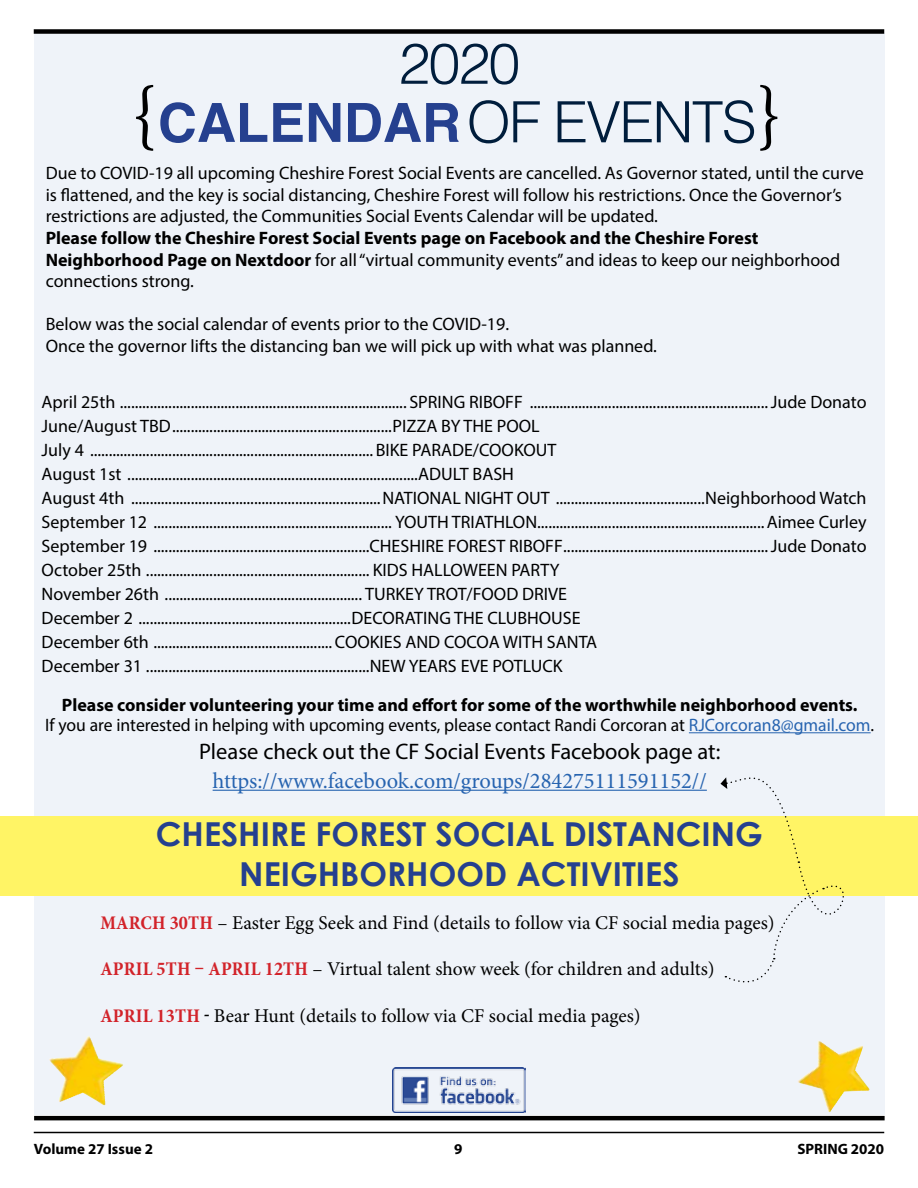
<style>
.page{position:relative;width:918px;height:1188px;background:#fff}
.page>*{position:absolute;margin:0;border:0;box-sizing:border-box;transform-origin:0 0}
.t1{font:300 57px "Helvetica";color:#001d3c}
.t2{font:700 54px "Helvetica";color:#25408f}
.t3{font:700 33px/39.6px "Century Gothic";color:#25408f;text-align:center}
.t4{font:22.5px "Minion Pro";color:#2764b0}
.t5{font:22.5px "Myriad Pro";color:#000}
.t6{font:19.5px "Minion Pro";color:#000}
.t7{font:18px/24px "Myriad Pro";color:#000}
.t8{font:700 18px/21.6px "Myriad Pro";color:#000;text-align:center}
.t9{font:700 15px "Myriad Pro";color:#000}
.s1{font-family:"Minion Pro";font-weight:400;font-size:75px;color:#000}
.s2{font-weight:300;font-size:57px;color:#001d3c}
.s3{font-weight:400}
.s4{font-weight:400;color:#2764b0}
.s5{font-weight:700;font-stretch:condensed;color:#d2232a}
.s6{font-weight:700;font-stretch:condensed}
</style>
<div class="page">
<hr style="left:34px;top:1132px;width:850px;height:1px;background:#000">
<div style="left:34px;top:34px;width:851px;height:1081px;background:#eff3f9"></div>
<hr style="left:689px;top:732px;width:182px;height:1px;background:#2764b0">
<hr style="left:213px;top:790px;width:494px;height:1px;background:#2764b0">
<hr style="left:34px;top:1116px;width:851px;height:4px;background:#000">
<div style="left:34px;top:29px;width:850px;height:5px;background:#000"></div>
<img style="left:393px;top:1067px;width:133px;height:46px">
<img style="left:798px;top:1041px;width:72px;height:71px">
<img style="left:56px;top:1036px;width:67px;height:69px">
<div style="left:0;top:816px;width:918px;height:80px;background:#fff465"></div>
<svg style="left:720px;top:777px;width:124px;height:206px"></svg>
<h1 class="t1" style="left:399px;top:15px;width:123px">2020</h1>
<h2 class="t2" style="left:131px;top:79px;width:627px"><span class="s1">{</span>CALENDAR<span class="s2">OF EVENTS</span></h2>
<p class="t7" style="left:46px;top:162px;width:820px;line-height:21.6px">Due to COVID-19 all upcoming Cheshire Forest Social Events are cancelled. As Governor stated, until the curve is flattened, and the key is social distancing, Cheshire Forest will follow his restrictions. Once the Governor’s restrictions are adjusted, the Communities Social Events Calendar will be updated.</p>
<p class="t8" style="left:46px;top:227px;width:796px;text-align:left">Please follow the Cheshire Forest Social Events page on Facebook and the Cheshire Forest<br>Neighborhood Page on Nextdoor <span class="s3">for all “virtual community events” and ideas to keep our neighborhood connections strong.</span></p>
<p class="t7" style="left:46px;top:313px;width:613px;line-height:21.6px">Below was the social calendar of events prior to the COVID-19.<br>Once the governor lifts the distancing ban we will pick up with what was planned.</p>
<p class="t7" style="left:42px;top:390px;width:827px">April 25th ............................................................................. SPRING RIBOFF ................................................................Jude Donato June/August TBD...........................................................PIZZA BY THE POOL<br>July 4 ............................................................................ BIKE PARADE/COOKOUT<br>August 1st ..............................................................................ADULT BASH<br>August 4th ...................................................................NATIONAL NIGHT OUT ........................................Neighborhood Watch September 12 ................................................................ YOUTH TRIATHLON.............................................................Aimee Curley September 19 ..........................................................CHESHIRE FOREST RIBOFF.......................................................Jude Donato October 25th ............................................................ KIDS HALLOWEEN PARTY<br>November 26th ..................................................... TURKEY TROT/FOOD DRIVE<br>December 2 .........................................................DECORATING THE CLUBHOUSE<br>December 6th ................................................ COOKIES AND COCOA WITH SANTA<br>December 31 ............................................................NEW YEARS EVE POTLUCK</p>
<p class="t8" style="left:45px;top:695px;width:831px;line-height:19.5px">Please consider volunteering your time and effort for some of the worthwhile neighborhood events.<br><span class="s3">If you are interested in helping with upcoming events, please contact Randi Corcoran at</span> <span class="s4">RJCorcoran8@gmail.com</span><span class="s3">.</span></p>
<p class="t5" style="left:199px;top:738px;width:523px">Please check out the CF Social Events Facebook page at:</p>
<p class="t4" style="left:213px;top:766px;width:496px">https://www.facebook.com/groups/284275111591152//</p>
<h3 class="t3" style="left:156px;top:813px;width:609px">CHESHIRE FOREST SOCIAL DISTANCING<br>NEIGHBORHOOD ACTIVITIES</h3>
<p class="t6" style="left:100px;top:909px;width:676px"><span class="s5">MARCH 30TH</span> – Easter Egg Seek and Find (details to follow via CF social media pages)</p>
<p class="t6" style="left:100px;top:956px;width:616px"><span class="s5">APRIL 5TH – APRIL 12TH</span> – Virtual talent show week (for children and adults)</p>
<p class="t6" style="left:100px;top:1003px;width:542px"><span class="s5">APRIL 13TH</span> <span class="s6">-</span> Bear Hunt (details to follow via CF social media pages)</p>
<p class="t9" style="left:34px;top:1140px;width:121px">Volume 27 Issue 2</p>
<p class="t9" style="left:454px;top:1140px;width:10px">9</p>
<p class="t9" style="left:797px;top:1140px;width:88px">SPRING 2020</p>
</div>
